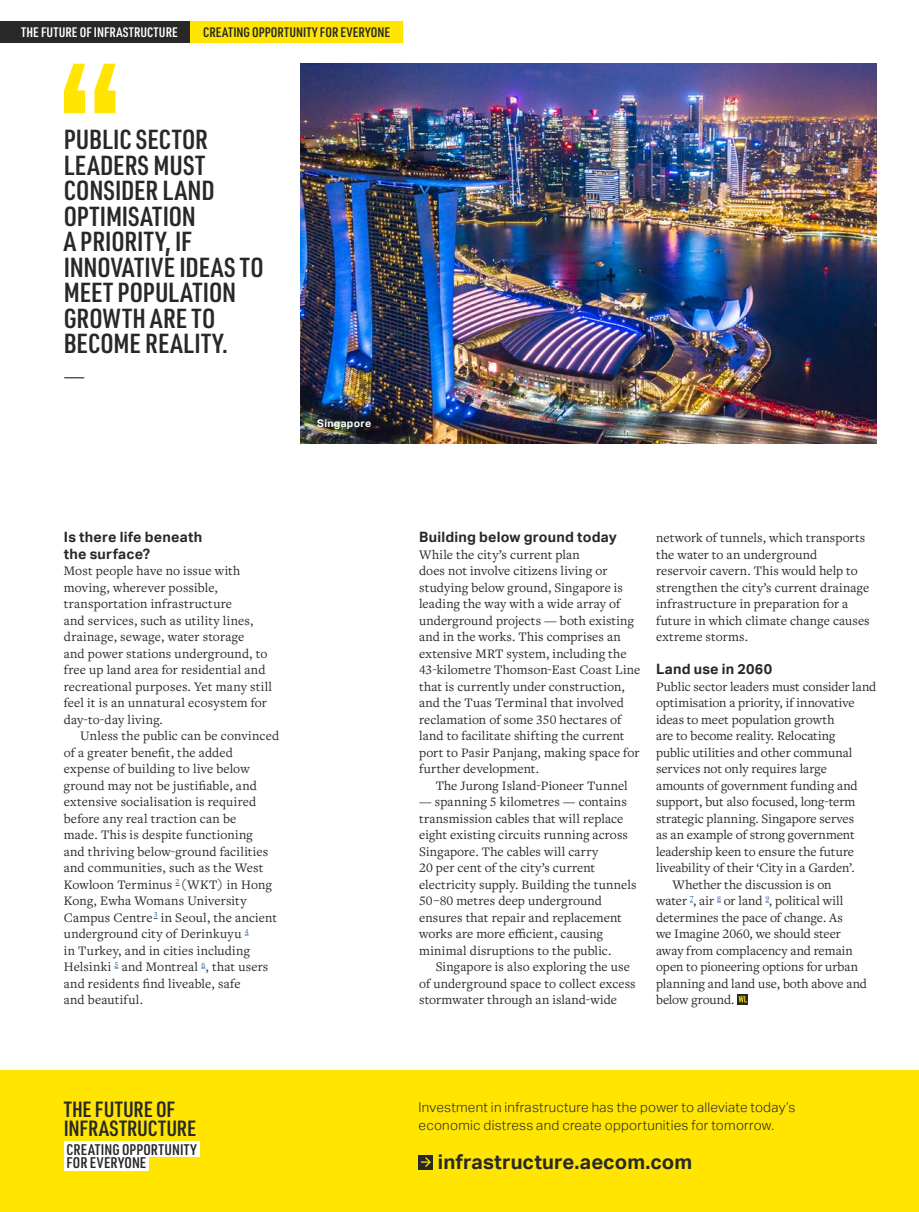
<style>
.page{position:relative;width:919px;height:1212px;background:#fff}
.page>*{position:absolute;margin:0;border:0;box-sizing:border-box;transform-origin:0 0}
.t1{font:600 27px/25.5px "URWDIN Cond";letter-spacing:.005em;color:#282827}
.t2{font:22.5px "Freight Text Pro";color:#282827}
.t3{font:600 21.6px/18.8px "URWDIN Cond";color:#282827}
.t4{font:700 20.25px "AECOM Sans";color:#282827}
.t5{font:600 15.15px/13.8px "URWDIN Cond";letter-spacing:.015em;color:#282827}
.t6{font:700 14.25px/16.5px "AECOM Sans";letter-spacing:.015em;color:#282827}
.t7{font:13.5px/16.5px "Freight Text Pro";letter-spacing:.005em;color:#282827}
.t8{font:300 13.5px/18px "AECOM Sans";letter-spacing:.02em;color:#282827}
.t9{font:600 13.5px "URWDIN Cond";letter-spacing:.005em;color:#282827}
.t10{font:600 13.5px "URWDIN Cond";letter-spacing:.005em;color:#fff}
.t11{font:700 10.5px "AECOM Sans";letter-spacing:.025em;color:#fff}
</style>
<div class="page">
<svg style="left:64px;top:64px;width:51px;height:49px"></svg>
<svg style="left:737px;top:994px;width:11px;height:10px"></svg>
<svg style="left:738px;top:996px;width:9px;height:6px"></svg>
<img style="left:301px;top:64px;width:575px;height:379px">
<div style="left:0;top:1070px;width:918px;height:142px;background:#ffe500"></div>
<div style="left:418px;top:1155px;width:15px;height:14px;background:#282827"></div>
<svg style="left:421px;top:1157px;width:10px;height:10px"></svg>
<div style="left:64px;top:1141px;width:135px;height:16px;background:#fff"></div>
<div style="left:64px;top:1155px;width:85px;height:16px;background:#fff"></div>
<div style="left:0;top:21px;width:190px;height:22px;background:#282827"></div>
<div style="left:190px;top:21px;width:213px;height:22px;background:#ffe500"></div>
<p class="t10" style="left:21px;top:23px;width:158px">THE FUTURE OF INFRASTRUCTURE</p>
<p class="t9" style="left:203px;top:23px;width:188px">CREATING OPPORTUNITY FOR EVERYONE</p>
<h1 class="t1" style="left:64px;top:126px;width:201px">PUBLIC SECTOR<br>LEADERS MUST<br>CONSIDER LAND<br>OPTIMISATION<br>A PRIORITY, IF<br>INNOVATIVE IDEAS TO<br>MEET POPULATION<br>GROWTH ARE TO<br>BECOME REALITY.</h1>
<h2 class="t2" style="left:64px;top:361px;width:23px">—</h2>
<p class="t11" style="left:317px;top:417px;width:55px">Singapore</p>
<p class="t6" style="left:64px;top:529px;width:140px">Is there life beneath the surface?</p>
<p class="t7" style="left:64px;top:562px;width:210px">Most people have no issue with moving, wherever possible, transportation infrastructure<br>and services, such as utility lines, drainage, sewage, water storage<br>and power stations underground, to free up land area for residential and recreational purposes. Yet many still feel it is an unnatural ecosystem for day-to-day living.</p>
<p class="t7" style="left:64px;top:727px;width:217px;text-indent:17px">Unless the public can be convinced of a greater benefit, the added expense of building to live below ground may not be justifiable, and extensive socialisation is required before any real traction can be<br>made. This is despite functioning<br>and thriving below-ground facilities and communities, such as the West<br>Kowloon Terminus <sup>2</sup> (WKT) in Hong<br>Kong, Ewha Womans University<br>Campus Centre <sup>3</sup> in Seoul, the ancient underground city of Derinkuyu <sup>4<br></sup>in Turkey, and in cities including<br>Helsinki <sup>5</sup> and Montreal <sup>6</sup>, that users and residents find liveable, safe<br>and beautiful.</p>
<h3 class="t3" style="left:64px;top:1099px;width:134px">THE FUTURE OF<br>INFRASTRUCTURE</h3>
<p class="t5" style="left:67px;top:1142px;width:131px">CREATING OPPORTUNITY<br>FOR EVERYONE</p>
<p class="t6" style="left:419px;top:529px;width:199px">Building below ground today</p>
<p class="t7" style="left:419px;top:546px;width:223px">While the city’s current plan<br>does not involve citizens living or studying below ground, Singapore is leading the way with a wide array of underground projects — both existing and in the works. This comprises an extensive MRT system, including the 43-kilometre Thomson-East Coast Line that is currently under construction, and the Tuas Terminal that involved reclamation of some 350 hectares of land to facilitate shifting the current port to Pasir Panjang, making space for further development.</p>
<p class="t7" style="left:435px;top:777px;width:193px">The Jurong Island-Pioneer Tunnel</p>
<p class="t7" style="left:419px;top:793px;width:219px">— spanning 5 kilometres — contains transmission cables that will replace eight existing circuits running across Singapore. The cables will carry<br>20 per cent of the city’s current electricity supply. Building the tunnels 50–80 metres deep underground ensures that repair and replacement works are more efficient, causing minimal disruptions to the public.</p>
<p class="t7" style="left:419px;top:958px;width:218px;text-indent:16px">Singapore is also exploring the use of underground space to collect excess stormwater through an island-wide</p>
<p class="t7" style="left:656px;top:529px;width:215px">network of tunnels, which transports the water to an underground reservoir cavern. This would help to strengthen the city’s current drainage infrastructure in preparation for a future in which climate change causes extreme storms.</p>
<p class="t6" style="left:656px;top:661px;width:118px">Land use in 2060</p>
<p class="t7" style="left:656px;top:678px;width:222px">Public sector leaders must consider land</p>
<p class="t7" style="left:656px;top:694px;width:200px">optimisation a priority, if innovative</p>
<p class="t7" style="left:656px;top:711px;width:180px">ideas to meet population growth</p>
<p class="t7" style="left:656px;top:727px;width:181px">are to become reality. Relocating</p>
<p class="t7" style="left:656px;top:744px;width:198px">public utilities and other communal</p>
<p class="t7" style="left:656px;top:760px;width:172px">services not only requires large</p>
<p class="t7" style="left:656px;top:777px;width:203px">amounts of government funding and</p>
<p class="t7" style="left:656px;top:793px;width:201px">support, but also focused, long-term</p>
<p class="t7" style="left:656px;top:810px;width:200px">strategic planning. Singapore serves</p>
<p class="t7" style="left:656px;top:826px;width:200px">as an example of strong government</p>
<p class="t7" style="left:656px;top:843px;width:199px">leadership keen to ensure the future</p>
<p class="t7" style="left:656px;top:859px;width:200px">liveability of their ‘City in a Garden’.</p>
<p class="t7" style="left:672px;top:876px;width:160px">Whether the discussion is on</p>
<p class="t7" style="left:656px;top:892px;width:189px">water <sup>7</sup>, air <sup>8</sup> or land <sup>9</sup>, political will</p>
<p class="t7" style="left:656px;top:909px;width:188px">determines the pace of change. As</p>
<p class="t7" style="left:656px;top:925px;width:186px">we Imagine 2060, we should steer</p>
<p class="t7" style="left:656px;top:942px;width:198px">away from complacency and remain</p>
<p class="t7" style="left:656px;top:958px;width:203px">open to pioneering options for urban</p>
<p class="t7" style="left:656px;top:975px;width:212px">planning and land use, both above and</p>
<p class="t7" style="left:656px;top:991px;width:80px">below ground.</p>
<p class="t8" style="left:418px;top:1099px;width:378px">Investment in infrastructure has the power to alleviate today’s economic distress and create opportunities for tomorrow.</p>
<h3 class="t4" style="left:438px;top:1150px;width:256px">infrastructure.aecom.com</h3>
</div>
